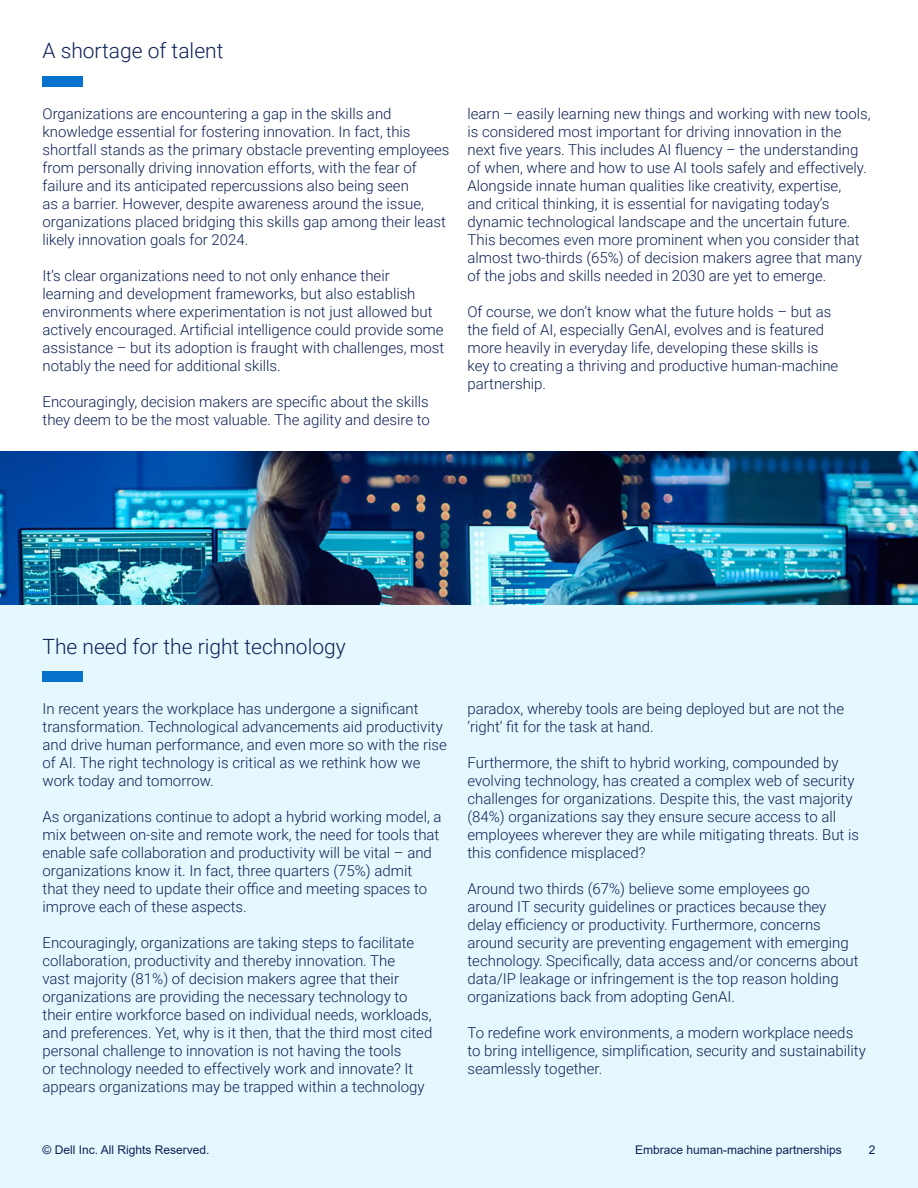
<style>
.page{position:relative;width:918px;height:1188px;background:#fff}
.page>*{position:absolute;margin:0;border:0;box-sizing:border-box;transform-origin:0 0}
.t1{font:300 21px "Roboto";color:#0d2155}
.t2{font:300 15px/18px "Roboto";color:#0d2155}
.t3{font:12px "Arial";color:#0d2155}
</style>
<div class="page">
<div style="left:0;top:604px;width:918px;height:584px;background:#e5f8ff"></div>
<img style="left:0;top:452px;width:918px;height:152px">
<div style="left:43px;top:76px;width:40px;height:10px;background:#0672cb"></div>
<div style="left:43px;top:672px;width:40px;height:10px;background:#0672cb"></div>
<h1 class="t1" style="left:43px;top:36px;width:182px">A shortage of talent</h1>
<p class="t2" style="left:43px;top:104px;width:408px">Organizations are encountering a gap in the skills and knowledge essential for fostering innovation. In fact, this shortfall stands as the primary obstacle preventing employees from personally driving innovation efforts, with the fear of failure and its anticipated repercussions also being seen<br>as a barrier. However, despite awareness around the issue, organizations placed bridging this skills gap among their least likely innovation goals for 2024.</p>
<p class="t2" style="left:43px;top:266px;width:403px">It’s clear organizations need to not only enhance their learning and development frameworks, but also establish environments where experimentation is not just allowed but actively encouraged. Artificial intelligence could provide some assistance – but its adoption is fraught with challenges, most notably the need for additional skills.</p>
<p class="t2" style="left:43px;top:392px;width:389px">Encouragingly, decision makers are specific about the skills they deem to be the most valuable. The agility and desire to</p>
<p class="t2" style="left:467px;top:104px;width:405px">learn – easily learning new things and working with new tools, is considered most important for driving innovation in the next five years. This includes AI fluency – the understanding of when, where and how to use AI tools safely and effectively.<br>Alongside innate human qualities like creativity, expertise,<br>and critical thinking, it is essential for navigating today’s dynamic technological landscape and the uncertain future.<br>This becomes even more prominent when you consider that almost two-thirds (65%) of decision makers agree that many of the jobs and skills needed in 2030 are yet to emerge.</p>
<p class="t2" style="left:467px;top:302px;width:372px">Of course, we don’t know what the future holds – but as the field of AI, especially GenAI, evolves and is featured more heavily in everyday life, developing these skills is key to creating a thriving and productive human-machine partnership.</p>
<h1 class="t1" style="left:43px;top:632px;width:305px">The need for the right technology</h1>
<p class="t2" style="left:43px;top:699px;width:406px">In recent years the workplace has undergone a significant transformation. Technological advancements aid productivity and drive human performance, and even more so with the rise of AI. The right technology is critical as we rethink how we work today and tomorrow.</p>
<p class="t2" style="left:43px;top:807px;width:401px">As organizations continue to adopt a hybrid working model, a mix between on-site and remote work, the need for tools that enable safe collaboration and productivity will be vital – and organizations know it. In fact, three quarters (75%) admit that they need to update their office and meeting spaces to improve each of these aspects.</p>
<p class="t2" style="left:43px;top:933px;width:391px">Encouragingly, organizations are taking steps to facilitate collaboration, productivity and thereby innovation. The<br>vast majority (81%) of decision makers agree that their organizations are providing the necessary technology to their entire workforce based on individual needs, workloads, and preferences. Yet, why is it then, that the third most cited personal challenge to innovation is not having the tools<br>or technology needed to effectively work and innovate? It appears organizations may be trapped within a technology</p>
<p class="t2" style="left:467px;top:699px;width:378px">paradox, whereby tools are being deployed but are not the ‘right’ fit for the task at hand.</p>
<p class="t2" style="left:467px;top:753px;width:393px">Furthermore, the shift to hybrid working, compounded by evolving technology, has created a complex web of security challenges for organizations. Despite this, the vast majority (84%) organizations say they ensure secure access to all employees wherever they are while mitigating threats. But is this confidence misplaced?</p>
<p class="t2" style="left:467px;top:879px;width:393px">Around two thirds (67%) believe some employees go around IT security guidelines or practices because they delay efficiency or productivity. Furthermore, concerns around security are preventing engagement with emerging technology. Specifically, data access and/or concerns about data/IP leakage or infringement is the top reason holding organizations back from adopting GenAI.</p>
<p class="t2" style="left:467px;top:1023px;width:400px">To redefine work environments, a modern workplace needs to bring intelligence, simplification, security and sustainability seamlessly together.</p>
<p class="t3" style="left:43px;top:1142px;width:168px">© Dell Inc. All Rights Reserved.</p>
<p class="t3" style="left:635px;top:1142px;width:208px">Embrace human-machine partnerships</p>
<p class="t3" style="left:869px;top:1142px;width:8px">2</p>
</div>
